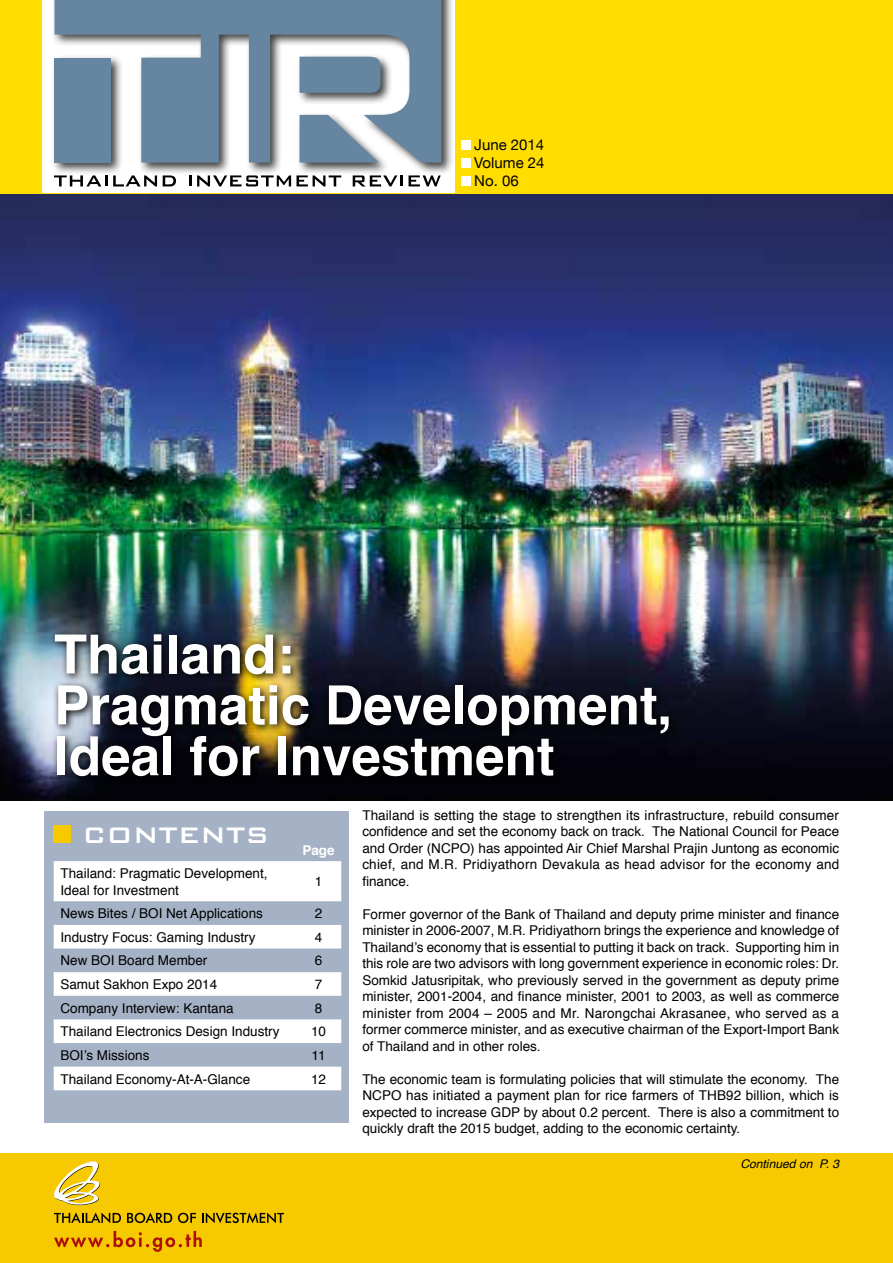
<style>
.page{position:relative;width:893px;height:1263px;background:#fff}
.page>*{position:absolute;margin:0;border:0;box-sizing:border-box;transform-origin:0 0}
.t1{font:700 54px/50.8px "Helvetica";color:#fff}
.t2{font:500 30px "Bank Gothic";color:#fff}
.t3{font:15px/18px "Helvetica Neue";color:#000;text-align:justify}
.t4{font:13.5px/16.5px "Helvetica";color:#000;text-align:justify}
.t5{font:700 13.5px "Helvetica";color:#fff}
.t6{font:italic 12px "Helvetica";color:#000}
</style>
<div class="page">
<img style="left:0;top:194px;width:893px;height:606px">
<div style="left:0;top:0;width:893px;height:193px;background:#fd0"></div>
<div style="left:42px;top:0;width:412px;height:193px;background:#fff"></div>
<div style="left:51px;top:0;width:403px;height:175px;background:#000;opacity:.75"></div>
<svg style="left:55px;top:0;width:386px;height:163px;fill:#6585a1"></svg>
<div style="left:300px;top:57px;width:80px;height:36px;background:#6585a1"></div>
<svg style="left:54px;top:175px;width:103px;height:11px"></svg>
<svg style="left:163px;top:175px;width:13px;height:11px"></svg>
<svg style="left:189px;top:175px;width:2px;height:11px"></svg>
<svg style="left:197px;top:175px;width:144px;height:11px"></svg>
<svg style="left:353px;top:175px;width:50px;height:11px"></svg>
<svg style="left:409px;top:175px;width:32px;height:11px"></svg>
<div style="left:0;top:1154px;width:893px;height:109px;background:#f6c900"></div>
<svg style="left:54px;top:1231px;width:148px;height:21px"></svg>
<svg style="left:54px;top:1161px;width:67px;height:62px"></svg>
<svg style="left:127px;top:1212px;width:45px;height:11px"></svg>
<svg style="left:178px;top:1213px;width:18px;height:10px"></svg>
<svg style="left:202px;top:1212px;width:82px;height:11px"></svg>
<div style="left:44px;top:811px;width:305px;height:312px;background:#a5b2c5"></div>
<div style="left:54px;top:826px;width:17px;height:17px;background:#f6c900"></div>
<div style="left:461px;top:141px;width:9px;height:9px;background:#fff"></div>
<div style="left:461px;top:159px;width:9px;height:9px;background:#fff"></div>
<div style="left:461px;top:177px;width:9px;height:9px;background:#fff"></div>
<svg style="left:54px;top:861px;width:287px;height:229px;fill:#fff"></svg>
<img style="left:49px;top:628px;width:630px;height:159px">
<p class="t3" style="left:474px;top:136px;width:72px">June 2014<br>Volume 24<br>No. 06</p>
<h1 class="t1" style="left:54px;top:630px;width:620px">Thailand:<br>Pragmatic Development,<br>Ideal for Investment</h1>
<h2 class="t2" style="left:82px;top:812px;width:188px">CONTENTS</h2>
<p class="t5" style="left:302px;top:839px;width:34px">Page</p>
<p class="t4" style="left:60px;top:865px;width:209px">Thailand: Pragmatic Development,<br>Ideal for Investment</p>
<p class="t4" style="left:315px;top:874px;width:9px">1</p>
<p class="t4" style="left:60px;top:905px;width:204px">News Bites / BOI Net Applications</p>
<p class="t4" style="left:315px;top:905px;width:9px">2</p>
<p class="t4" style="left:60px;top:929px;width:197px">Industry Focus: Gaming Industry</p>
<p class="t4" style="left:315px;top:929px;width:9px">4</p>
<p class="t4" style="left:60px;top:953px;width:149px">New BOI Board Member</p>
<p class="t4" style="left:315px;top:953px;width:9px">6</p>
<p class="t4" style="left:60px;top:976px;width:158px">Samut Sakhon Expo 2014</p>
<p class="t4" style="left:315px;top:976px;width:9px">7</p>
<p class="t4" style="left:60px;top:1000px;width:175px">Company Interview: Kantana</p>
<p class="t4" style="left:315px;top:1000px;width:9px">8</p>
<p class="t4" style="left:60px;top:1024px;width:221px">Thailand Electronics Design Industry</p>
<p class="t4" style="left:311px;top:1024px;width:17px">10</p>
<p class="t4" style="left:60px;top:1047px;width:91px">BOI’s Missions</p>
<p class="t4" style="left:312px;top:1047px;width:16px">11</p>
<p class="t4" style="left:60px;top:1071px;width:191px">Thailand Economy-At-A-Glance</p>
<p class="t4" style="left:311px;top:1071px;width:17px">12</p>
<p class="t4" style="left:362px;top:807px;width:479px">Thailand is setting the stage to strengthen its infrastructure, rebuild consumer confidence and set the economy back on track. The National Council for Peace and Order (NCPO) has appointed Air Chief Marshal Prajin Juntong as economic chief, and M.R. Pridiyathorn Devakula as head advisor for the economy and finance.</p>
<p class="t4" style="left:362px;top:906px;width:479px">Former governor of the Bank of Thailand and deputy prime minister and finance minister in 2006-2007, M.R. Pridiyathorn brings the experience and knowledge of Thailand’s economy that is essential to putting it back on track. Supporting him in this role are two advisors with long government experience in economic roles: Dr.<br>Somkid Jatusripitak, who previously served in the government as deputy prime minister, 2001-2004, and finance minister, 2001 to 2003, as well as commerce minister from 2004 – 2005 and Mr. Narongchai Akrasanee, who served as a former commerce minister, and as executive chairman of the Export-Import Bank of Thailand and in other roles.</p>
<p class="t4" style="left:362px;top:1071px;width:478px">The economic team is formulating policies that will stimulate the economy. The NCPO has initiated a payment plan for rice farmers of THB92 billion, which is expected to increase GDP by about 0.2 percent. There is also a commitment to quickly draft the 2015 budget, adding to the economic certainty.</p>
<p class="t6" style="left:740px;top:1154px;width:100px">Continued on P. 3</p>
</div>
